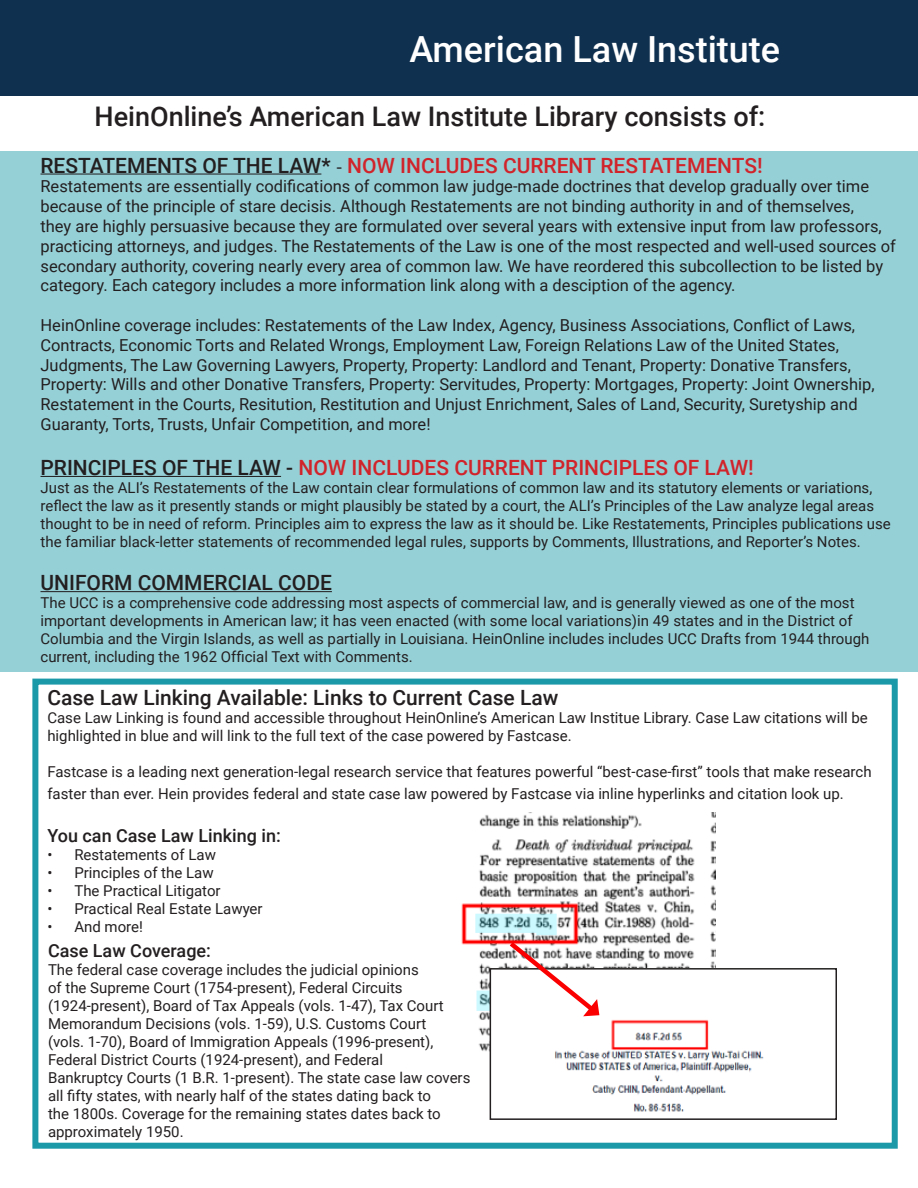
<style>
.page{position:relative;width:918px;height:1188px;background:#fff}
.page>*{position:absolute;margin:0;border:0;box-sizing:border-box;transform-origin:0 0}
.t1{font:500 36px "Roboto";color:#fff}
.t2{font:500 27px "Roboto";color:#231f20}
.t3{font:500 21px "Roboto";color:#d1232a}
.t4{font:500 21px "Roboto";color:#231f20}
.t5{font:500 18px "Roboto";color:#231f20}
.t6{font:16.5px/19.8px "Roboto";color:#231f20}
.t7{font:15px/18px "Roboto";color:#231f20}
.s1{color:#231f20}
.s2{font-family:"Corbel";font-weight:400;color:#231f20}
</style>
<div class="page">
<div style="left:1px;top:1px;width:916px;height:95px;background:#0f304f"></div>
<hr style="left:917px;top:1px;width:1px;height:95px;background:#0f304f">
<div style="left:0;top:151px;width:918px;height:521px;background:#96d0d7"></div>
<hr style="left:40px;top:174px;width:281px;height:1px;background:#231f20">
<hr style="left:40px;top:476px;width:241px;height:1px;background:#231f20">
<hr style="left:40px;top:591px;width:292px;height:1px;background:#231f20">
<div style="left:32px;top:679px;width:866px;height:470px;border:6px solid #1b99a9"></div>
<img style="left:461px;top:813px;width:254px;height:242px">
<img style="left:493px;top:971px;width:271px;height:141px">
<div style="left:490px;top:968px;width:347px;height:152px;border:2px solid #231f20"></div>
<svg style="left:505px;top:937px;width:95px;height:80px"></svg>
<p class="t1" style="left:410px;top:23px;width:372px">American Law Institute</p>
<p class="t2" style="left:94px;top:97px;width:672px">HeinOnline’s American Law Institute Library consists of:</p>
<p class="t3" style="left:40px;top:150px;width:724px"><span class="s1">RESTATEMENTS OF THE LAW*</span> <span class="s2">-</span> NOW INCLUDES CURRENT RESTATEMENTS!</p>
<p class="t6" style="left:40px;top:176px;width:857px">Restatements are essentially codifications of common law judge-made doctrines that develop gradually over time because of the principle of stare decisis. Although Restatements are not binding authority in and of themselves,<br>they are highly persuasive because they are formulated over several years with extensive input from law professors, practicing attorneys, and judges. The Restatements of the Law is one of the most respected and well-used sources of secondary authority, covering nearly every area of common law. We have reordered this subcollection to be listed by category. Each category includes a more information link along with a desciption of the agency.</p>
<p class="t6" style="left:40px;top:315px;width:836px">HeinOnline coverage includes: Restatements of the Law Index, Agency, Business Associations, Conflict of Laws, Contracts, Economic Torts and Related Wrongs, Employment Law, Foreign Relations Law of the United States, Judgments, The Law Governing Lawyers, Property, Property: Landlord and Tenant, Property: Donative Transfers, Property: Wills and other Donative Transfers, Property: Servitudes, Property: Mortgages, Property: Joint Ownership, Restatement in the Courts, Resitution, Restitution and Unjust Enrichment, Sales of Land, Security, Suretyship and Guaranty, Torts, Trusts, Unfair Competition, and more!</p>
<p class="t3" style="left:40px;top:453px;width:715px"><span class="s1">PRINCIPLES OF THE LAW -</span> NOW INCLUDES CURRENT PRINCIPLES OF LAW!</p>
<p class="t7" style="left:40px;top:478px;width:852px">Just as the ALI’s Restatements of the Law contain clear formulations of common law and its statutory elements or variations, reflect the law as it presently stands or might plausibly be stated by a court, the ALI’s Principles of the Law analyze legal areas thought to be in need of reform. Principles aim to express the law as it should be. Like Restatements, Principles publications use the familiar black-letter statements of recommended legal rules, supports by Comments, Illustrations, and Reporter’s Notes.</p>
<p class="t4" style="left:40px;top:568px;width:293px">UNIFORM COMMERCIAL CODE</p>
<p class="t7" style="left:40px;top:593px;width:830px">The UCC is a comprehensive code addressing most aspects of commercial law, and is generally viewed as one of the most important developments in American law; it has veen enacted (with some local variations)in 49 states and in the District of Columbia and the Virgin Islands, as well as partially in Louisiana. HeinOnline includes includes UCC Drafts from 1944 through current, including the 1962 Official Text with Comments.</p>
<p class="t4" style="left:47px;top:683px;width:513px">Case Law Linking Available: Links to Current Case Law</p>
<p class="t7" style="left:47px;top:708px;width:822px">Case Law Linking is found and accessible throughout HeinOnline’s American Law Institue Library. Case Law citations will be highlighted in blue and will link to the full text of the case powered by Fastcase.</p>
<p class="t7" style="left:47px;top:760px;width:826px;line-height:21.6px">Fastcase is a leading next generation-legal research service that features powerful “best-case-first” tools that make research faster than ever. Hein provides federal and state case law powered by Fastcase via inline hyperlinks and citation look up.</p>
<p class="t5" style="left:47px;top:823px;width:235px">You can Case Law Linking in:</p>
<p class="t7" style="left:47px;top:845px;width:170px">• Restatements of Law</p>
<p class="t7" style="left:47px;top:863px;width:168px">• Principles of the Law</p>
<p class="t7" style="left:47px;top:881px;width:175px">• The Practical Litigator</p>
<p class="t7" style="left:47px;top:899px;width:217px">• Practical Real Estate Lawyer</p>
<p class="t7" style="left:47px;top:917px;width:97px">• And more!</p>
<p class="t5" style="left:48px;top:938px;width:165px">Case Law Coverage:</p>
<p class="t7" style="left:48px;top:960px;width:424px">The federal case coverage includes the judicial opinions<br>of the Supreme Court (1754-present), Federal Circuits (1924-present), Board of Tax Appeals (vols. 1-47), Tax Court Memorandum Decisions (vols. 1-59), U.S. Customs Court<br>(vols. 1-70), Board of Immigration Appeals (1996-present), Federal District Courts (1924-present), and Federal<br>Bankruptcy Courts (1 B.R. 1-present). The state case law covers all fifty states, with nearly half of the states dating back to<br>the 1800s. Coverage for the remaining states dates back to approximately 1950.</p>
</div>
